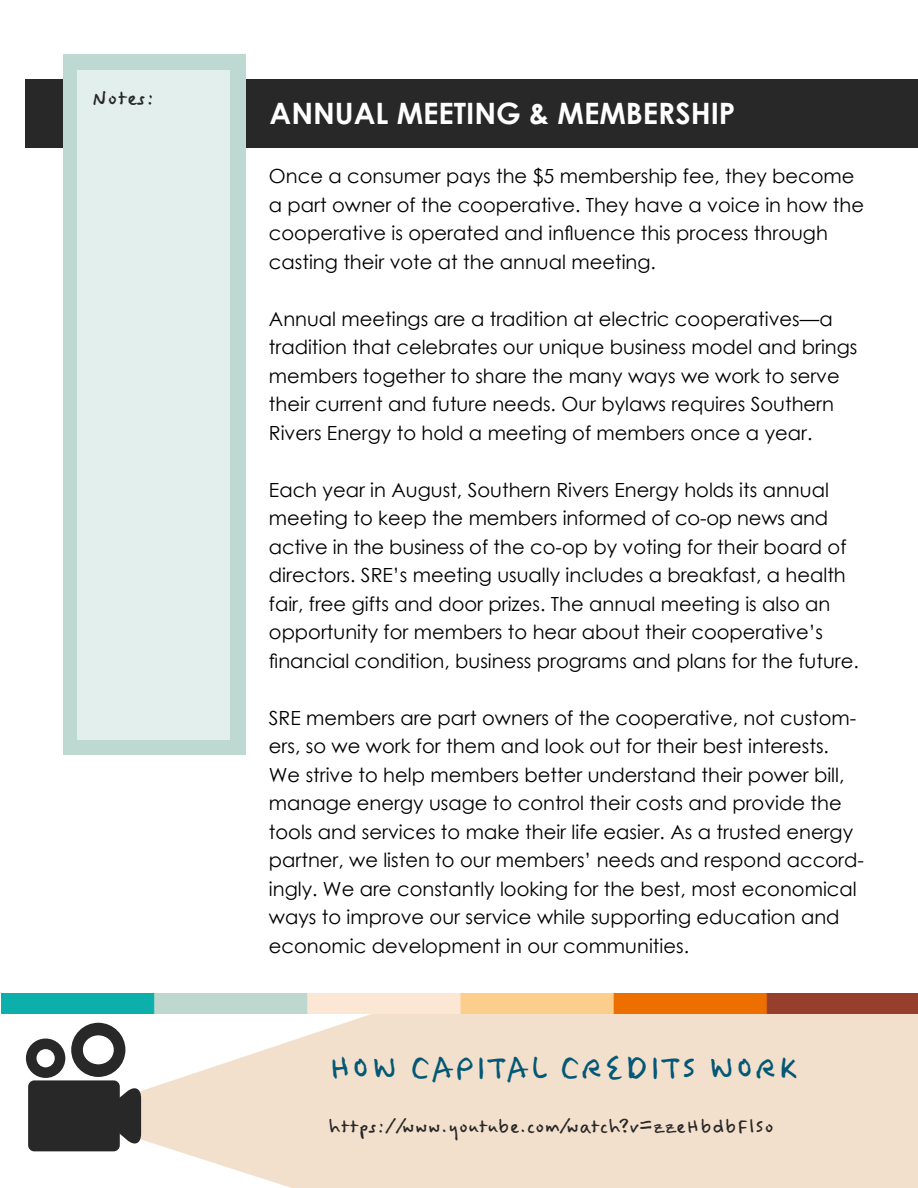
<style>
.page{position:relative;width:918px;height:1188px;background:#fff}
.page>*{position:absolute;margin:0;border:0;box-sizing:border-box;transform-origin:0 0}
.t1{font:40.5px "Felt Tip Woman";color:#025876}
.t2{font:700 29.4px "Century Gothic";color:#fff}
.t3{font:25.5px "Felt Tip Woman";color:#282827}
.t4{font:24px "Felt Tip Woman";color:#282828}
.t5{font:19.5px/28.5px "Century Gothic";color:#000}
</style>
<div class="page">
<div style="left:26px;top:79px;width:892px;height:69px;background:#282828"></div>
<svg style="left:131px;top:1013px;width:787px;height:175px;background:#f3e2d0"></svg>
<div style="left:28px;top:1080px;width:92px;height:71px;background:#282828;border-radius:6px"></div>
<svg style="left:119px;top:1085px;width:22px;height:62px"></svg>
<div style="left:26px;top:1039px;width:39px;height:39px;background:#282828;border-radius:50%"></div>
<div style="left:71px;top:1023px;width:54px;height:54px;background:#282828;border-radius:50%"></div>
<div style="left:37px;top:1049px;width:18px;height:18px;background:#fff;border-radius:50%"></div>
<div style="left:82px;top:1035px;width:33px;height:30px;background:#fff;border-radius:50%"></div>
<div style="left:81px;top:1034px;width:34px;height:32px;border:2px solid #282828;border-radius:50%"></div>
<div style="left:64px;top:54px;width:182px;height:701px;background:#bdd9d1"></div>
<img style="left:1px;top:994px;width:917px;height:19px">
<div style="left:77px;top:70px;width:153px;height:670px;background:#e3efec"></div>
<h3 class="t3" style="left:92px;top:84px;width:65px">Notes:</h3>
<h2 class="t2" style="left:270px;top:91px;width:467px">ANNUAL MEETING &amp; MEMBERSHIP</h2>
<p class="t5" style="left:269px;top:162px;width:597px">Once a consumer pays the $5 membership fee, they become a part owner of the cooperative. They have a voice in how the cooperative is operated and influence this process through casting their vote at the annual meeting.</p>
<p class="t5" style="left:269px;top:304px;width:590px">Annual meetings are a tradition at electric cooperatives—a tradition that celebrates our unique business model and brings members together to share the many ways we work to serve their current and future needs. Our bylaws requires Southern Rivers Energy to hold a meeting of members once a year.</p>
<p class="t5" style="left:269px;top:475px;width:591px">Each year in August, Southern Rivers Energy holds its annual meeting to keep the members informed of co-op news and active in the business of the co-op by voting for their board of directors. SRE’s meeting usually includes a breakfast, a health fair, free gifts and door prizes. The annual meeting is also an opportunity for members to hear about their cooperative’s financial condition, business programs and plans for the future.</p>
<p class="t5" style="left:269px;top:703px;width:597px">SRE members are part owners of the cooperative, not custom&shy;ers, so we work for them and look out for their best interests.<br>We strive to help members better understand their power bill, manage energy usage to control their costs and provide the tools and services to make their life easier. As a trusted energy partner, we listen to our members’ needs and respond accord&shy;ingly. We are constantly looking for the best, most economical ways to improve our service while supporting education and economic development in our communities.</p>
<h1 class="t1" style="left:328px;top:1045px;width:472px">HOW CAPITAL CREDITS WORK</h1>
<p class="t4" style="left:328px;top:1113px;width:447px">https://www.youtube.com/watch?v=zzeHbdbFlSo</p>
</div>
